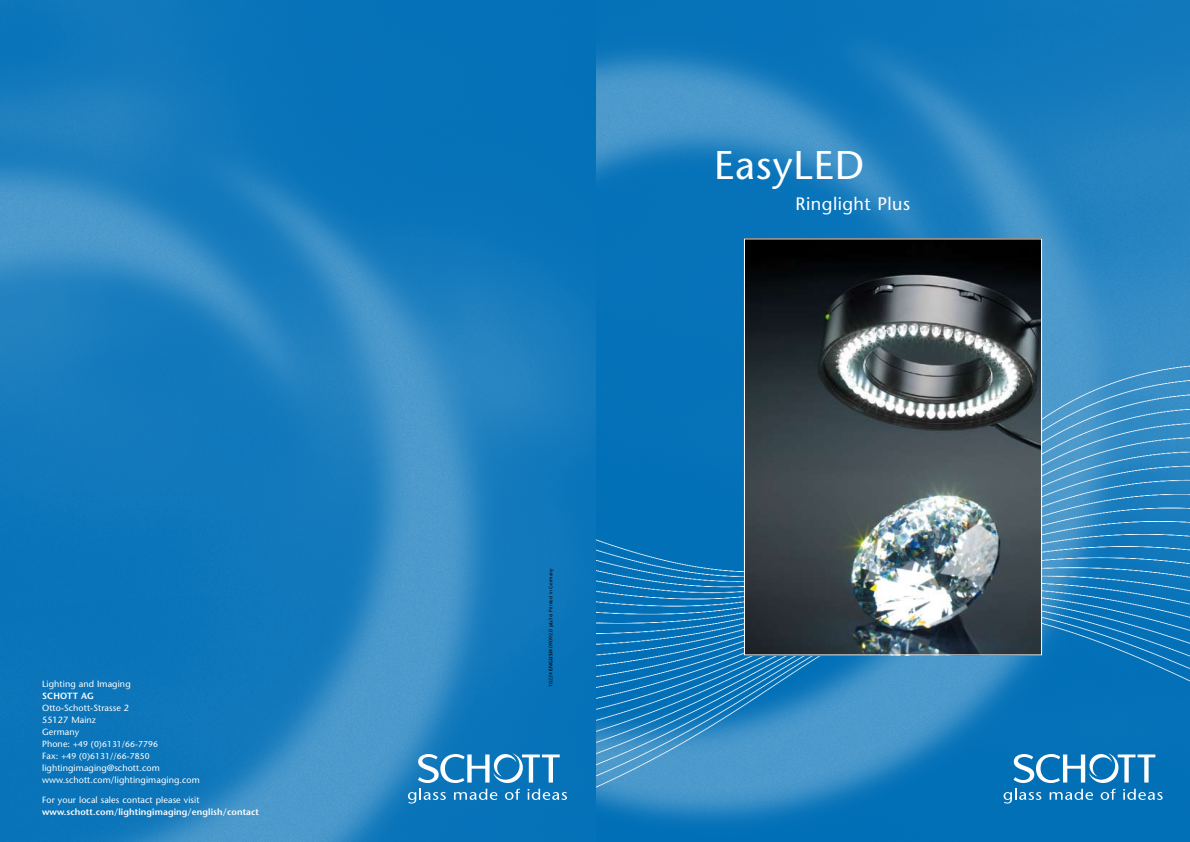
<style>
.page{position:relative;width:1190px;height:842px;background:#fff}
.page>*{position:absolute;margin:0;border:0;box-sizing:border-box;transform-origin:0 0}
.t1{font:40px "Stone Sans";letter-spacing:.025em;color:#fff}
.t2{font:18px "Stone Sans";letter-spacing:.025em;color:#fff}
.t3{font:9px/12px "Stone Sans";letter-spacing:.01em;color:#fff}
.t4{font:600 9px "Stone Sans";letter-spacing:.01em;color:#fff}
.t5{font:8.5px/12px "Stone Sans";letter-spacing:.01em;color:#fff}
.t6{font:5px "Stone Sans";letter-spacing:.01em;color:#000}
.s1{font-size:9px}
.s2{font-weight:600}
</style>
<div class="page">
<img style="left:595px;top:0;width:594px;height:842px">
<svg style="left:1013px;top:753px;width:142px;height:30px"></svg>
<svg style="left:1003px;top:789px;width:38px;height:14px"></svg>
<svg style="left:1049px;top:789px;width:43px;height:11px"></svg>
<svg style="left:1100px;top:789px;width:15px;height:11px"></svg>
<svg style="left:1122px;top:789px;width:40px;height:11px"></svg>
<img style="left:746px;top:241px;width:293px;height:412px">
<div style="left:744px;top:239px;width:297px;height:416px;border:1px solid #fff"></div>
<img style="left:0;top:0;width:595px;height:842px">
<svg style="left:418px;top:753px;width:141px;height:30px"></svg>
<svg style="left:408px;top:789px;width:38px;height:14px"></svg>
<svg style="left:454px;top:789px;width:43px;height:11px"></svg>
<svg style="left:505px;top:789px;width:15px;height:11px"></svg>
<svg style="left:527px;top:789px;width:40px;height:11px"></svg>
<p class="t3" style="left:42px;top:678px;width:90px">Lighting and Imaging</p>
<p class="t4" style="left:42px;top:690px;width:53px">SCHOTT AG</p>
<p class="t3" style="left:42px;top:702px;width:88px">Otto-Schott-Strasse 2<br>55127 Mainz<br>Germany</p>
<p class="t5" style="left:42px;top:738px;width:117px"><span class="s1">Phone:</span> +49 (0)6131/66-7796<br><span class="s1">Fax:</span> +49 (0)6131//66-7850</p>
<p class="t3" style="left:42px;top:762px;width:159px">lightingimaging@schott.com www.schott.com/lightingimaging.com</p>
<p class="t3" style="left:42px;top:794px;width:159px">For your local sales contact please visit</p>
<p class="t4" style="left:42px;top:806px;width:218px">www.schott.com/lightingimaging/english/contact</p>
<p class="t6" style="left:548px;top:687px;width:120px;rotate:-90deg">10224 <span class="s2">ENGLISH</span> 09092.0 jab/lei Printed in Germany</p>
<h1 class="t1" style="left:714px;top:141px;width:151px">EasyLED</h1>
<h2 class="t2" style="left:795px;top:193px;width:116px">Ringlight Plus</h2>
</div>
